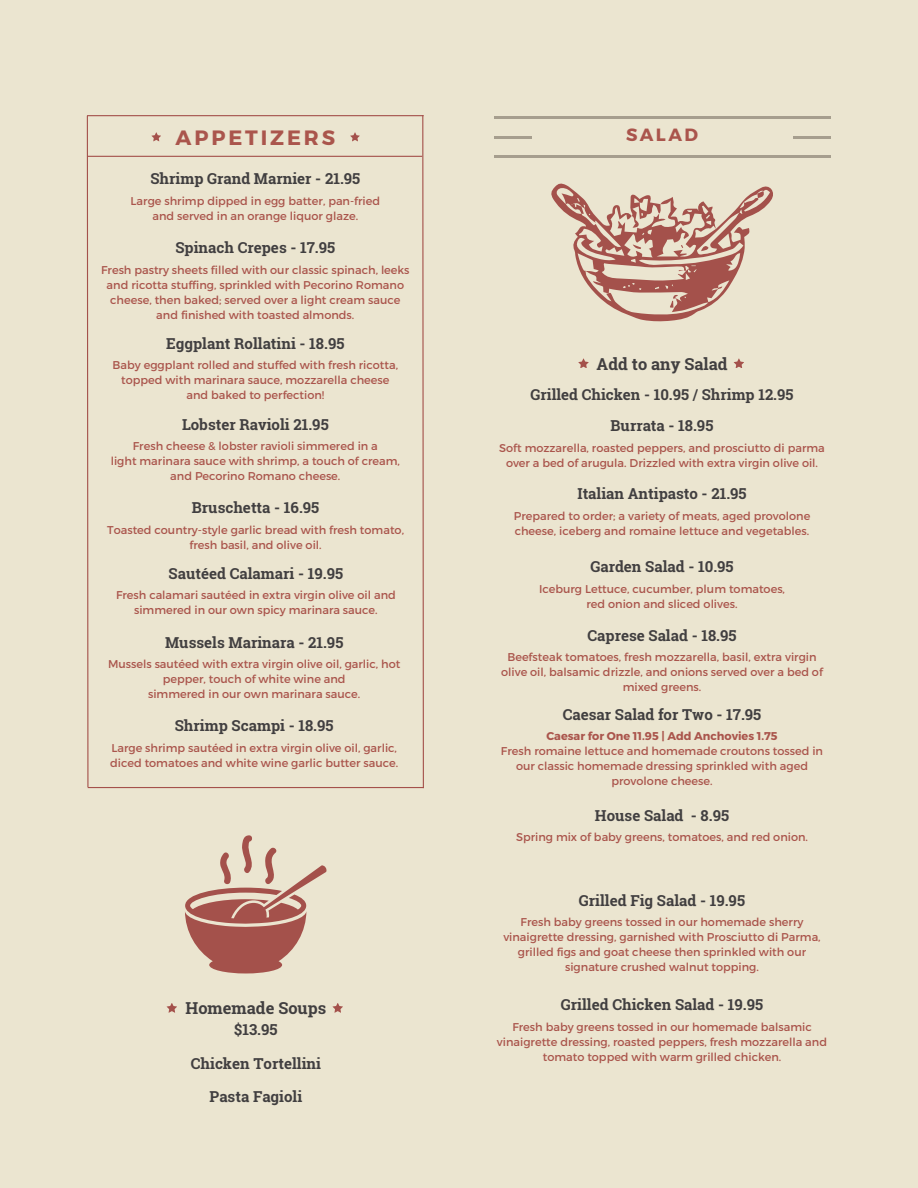
<style>
.page{position:relative;width:918px;height:1188px;background:#ebe5d0}
.page>*{position:absolute;margin:0;border:0;box-sizing:border-box;transform-origin:0 0}
.t1{font:700 20.7px "Montserrat";letter-spacing:.14em;color:#aa554c}
.t2{font:700 17.7px "Montserrat";letter-spacing:.14em;color:#aa554c}
.t3{font:700 16.5px "Roboto Slab";color:#413f40}
.t4{font:700 15.15px/32.4px "Roboto Slab";color:#413f40;text-align:center}
.t5{font:700 15px "Roboto Slab";color:#413f40}
.t6{font:11.25px/15px "Montserrat";color:#aa554c;text-align:center}
.t7{font:700 11.25px "Montserrat";color:#aa554c}
</style>
<div class="page">
<hr style="left:494px;top:136px;width:37px;height:2px;background:#a69e8e">
<hr style="left:793px;top:136px;width:37px;height:2px;background:#a69e8e">
<hr style="left:494px;top:117px;width:336px;height:2px;background:#a69e8e">
<hr style="left:494px;top:155px;width:336px;height:2px;background:#a69e8e">
<svg style="left:578px;top:358px;width:11px;height:10px"></svg>
<svg style="left:734px;top:358px;width:10px;height:10px"></svg>
<svg style="left:167px;top:1003px;width:10px;height:10px"></svg>
<svg style="left:333px;top:1003px;width:10px;height:10px"></svg>
<hr style="left:87px;top:156px;width:335px;height:1px;background:#a4514b">
<svg style="left:86px;top:116px;width:3px;height:672px"></svg>
<svg style="left:152px;top:132px;width:9px;height:9px"></svg>
<hr style="left:87px;top:115px;width:337px;height:1px;background:#a4514b">
<hr style="left:88px;top:787px;width:336px;height:1px;background:#a4514b">
<svg style="left:422px;top:115px;width:2px;height:674px"></svg>
<svg style="left:350px;top:132px;width:10px;height:9px"></svg>
<svg style="left:551px;top:183px;width:222px;height:139px"></svg>
<svg style="left:185px;top:835px;width:142px;height:138px"></svg>
<h1 class="t1" style="left:176px;top:125px;width:161px">APPETIZERS</h1>
<h3 class="t4" style="left:150px;top:163px;width:211px">Shrimp Grand Marnier - 21.95</h3>
<p class="t6" style="left:131px;top:194px;width:251px">Large shrimp dipped in egg batter, pan-fried and served in an orange liquor glaze.</p>
<h3 class="t4" style="left:175px;top:231px;width:161px">Spinach Crepes - 17.95</h3>
<p class="t6" style="left:101px;top:262px;width:310px">Fresh pastry sheets filled with our classic spinach, leeks and ricotta stuffing, sprinkled with Pecorino Romano cheese, then baked; served over a light cream sauce and finished with toasted almonds.</p>
<h3 class="t4" style="left:166px;top:327px;width:180px">Eggplant Rollatini - 18.95</h3>
<p class="t6" style="left:113px;top:358px;width:287px">Baby eggplant rolled and stuffed with fresh ricotta, topped with marinara sauce, mozzarella cheese and baked to perfection!</p>
<h3 class="t4" style="left:182px;top:408px;width:148px">Lobster Ravioli 21.95</h3>
<p class="t6" style="left:111px;top:439px;width:291px">Fresh cheese &amp; lobster ravioli simmered in a<br>light marinara sauce with shrimp, a touch of cream, and Pecorino Romano cheese.</p>
<h3 class="t4" style="left:192px;top:491px;width:129px">Bruschetta - 16.95</h3>
<p class="t6" style="left:107px;top:522px;width:298px">Toasted country-style garlic bread with fresh tomato, fresh basil, and olive oil.</p>
<h3 class="t4" style="left:169px;top:557px;width:176px">Sautéed Calamari - 19.95</h3>
<p class="t6" style="left:116px;top:588px;width:281px">Fresh calamari sautéed in extra virgin olive oil and simmered in our own spicy marinara sauce.</p>
<h3 class="t4" style="left:165px;top:626px;width:180px">Mussels Marinara - 21.95</h3>
<p class="t6" style="left:108px;top:657px;width:294px">Mussels sautéed with extra virgin olive oil, garlic, hot pepper, touch of white wine and<br>simmered in our own marinara sauce.</p>
<h3 class="t4" style="left:175px;top:709px;width:160px">Shrimp Scampi - 18.95</h3>
<p class="t6" style="left:110px;top:740px;width:290px;text-align:left">Large shrimp sautéed in extra virgin olive oil, garlic, diced tomatoes and white wine garlic butter sauce.</p>
<h3 class="t3" style="left:186px;top:996px;width:142px">Homemade Soups</h3>
<h3 class="t4" style="left:234px;top:1013px;width:45px">$13.95</h3>
<h3 class="t4" style="left:191px;top:1047px;width:132px">Chicken Tortellini<br>Pasta Fagioli</h3>
<h2 class="t2" style="left:626px;top:124px;width:74px">SALAD</h2>
<h3 class="t3" style="left:597px;top:352px;width:132px">Add to any Salad</h3>
<h3 class="t5" style="left:531px;top:384px;width:264px">Grilled Chicken - 10.95 / Shrimp 12.95</h3>
<h3 class="t4" style="left:611px;top:409px;width:104px">Burrata - 18.95</h3>
<p class="t6" style="left:499px;top:440px;width:327px">Soft mozzarella, roasted peppers, and prosciutto di parma over a bed of arugula. Drizzled with extra virgin olive oil.</p>
<h3 class="t4" style="left:577px;top:477px;width:171px">Italian Antipasto - 21.95</h3>
<p class="t6" style="left:514px;top:508px;width:298px;text-align:left">Prepared to order; a variety of meats, aged provolone cheese, iceberg and romaine lettuce and vegetables.</p>
<h3 class="t4" style="left:590px;top:550px;width:145px">Garden Salad - 10.95</h3>
<p class="t6" style="left:539px;top:581px;width:248px">Iceburg Lettuce, cucumber, plum tomatoes, red onion and sliced olives.</p>
<h3 class="t4" style="left:588px;top:619px;width:151px">Caprese Salad - 18.95</h3>
<p class="t6" style="left:501px;top:650px;width:323px">Beefsteak tomatoes, fresh mozzarella, basil, extra virgin olive oil, balsamic drizzle, and onions served over a bed of mixed greens.</p>
<h3 class="t4" style="left:563px;top:698px;width:200px">Caesar Salad for Two - 17.95</h3>
<p class="t7" style="left:546px;top:729px;width:233px">Caesar for One 11.95 | Add Anchovies 1.75</p>
<p class="t6" style="left:501px;top:744px;width:324px">Fresh romaine lettuce and homemade croutons tossed in our classic homemade dressing sprinkled with aged provolone cheese.</p>
<h3 class="t4" style="left:595px;top:799px;width:136px">House Salad - 8.95</h3>
<p class="t6" style="left:516px;top:830px;width:294px">Spring mix of baby greens, tomatoes, and red onion.</p>
<h3 class="t4" style="left:579px;top:884px;width:168px">Grilled Fig Salad - 19.95</h3>
<p class="t6" style="left:503px;top:915px;width:319px">Fresh baby greens tossed in our homemade sherry vinaigrette dressing, garnished with Prosciutto di Parma, grilled figs and goat cheese then sprinkled with our signature crushed walnut topping.</p>
<h3 class="t4" style="left:561px;top:988px;width:204px">Grilled Chicken Salad - 19.95</h3>
<p class="t6" style="left:497px;top:1019px;width:332px">Fresh baby greens tossed in our homemade balsamic vinaigrette dressing, roasted peppers, fresh mozzarella and tomato topped with warm grilled chicken.</p>
</div>
